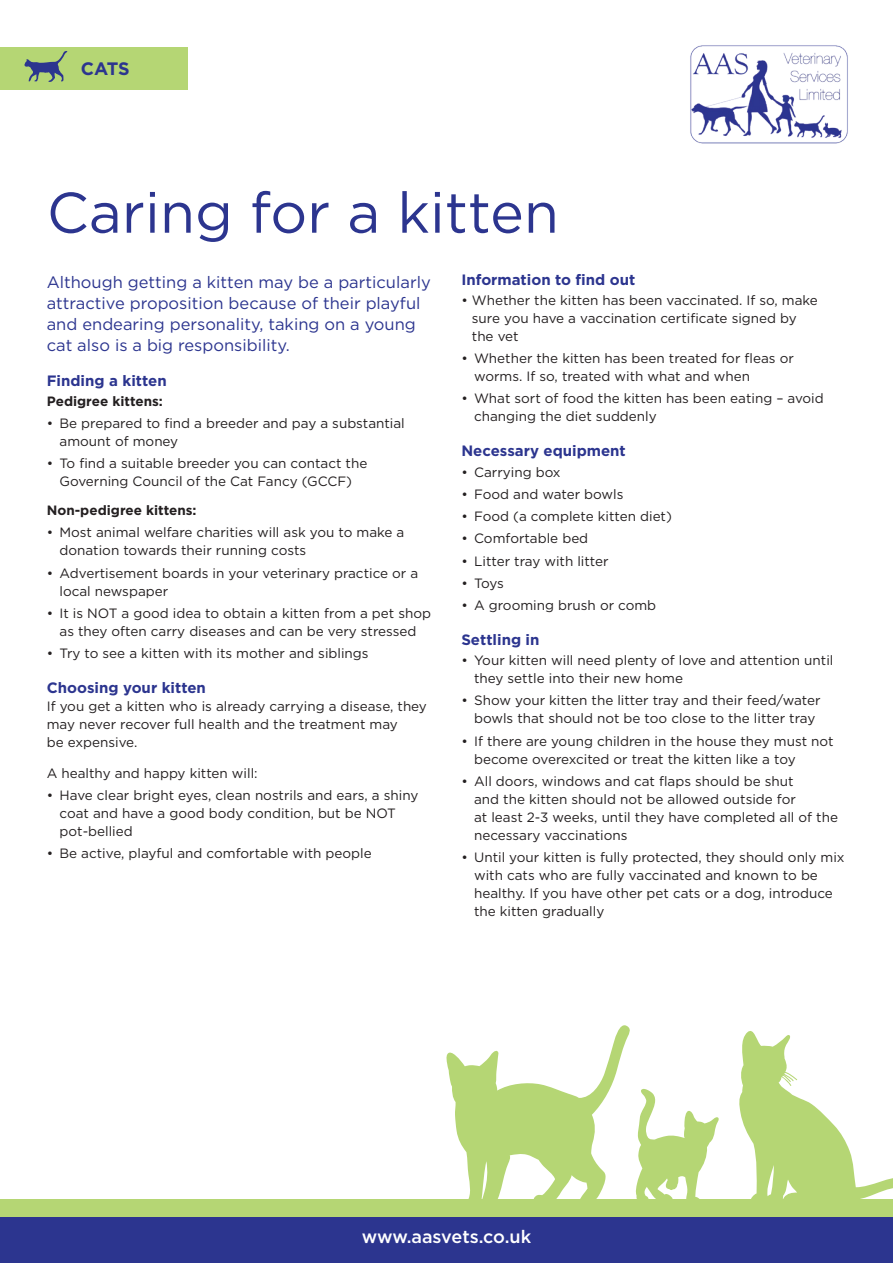
<style>
.page{position:relative;width:893px;height:1263px;background:#fff}
.page>*{position:absolute;margin:0;border:0;box-sizing:border-box;transform-origin:0 0}
.t1{font:57px "Gotham";color:#2c358f}
.t2{font:500 18px "Gotham";letter-spacing:-.005em;color:#fff}
.t3{font:700 18px "Gotham";color:#2c358f}
.t4{font:16.5px/21px "Gotham";color:#2c358f}
.t5{font:700 15px "Gotham";color:#2c358f}
.t6{font:13.5px/18px "Gotham";color:#231f20}
.t7{font:700 13.5px "Gotham";color:#231f20}
</style>
<div class="page">
<svg style="left:446px;top:1025px;width:273px;height:174px"></svg>
<svg style="left:739px;top:1031px;width:154px;height:168px"></svg>
<div style="left:0;top:47px;width:187px;height:42px;background:#b5d674"></div>
<svg style="left:24px;top:51px;width:43px;height:31px"></svg>
<div style="left:0;top:1216px;width:893px;height:47px;background:#2c358f"></div>
<img style="left:690px;top:45px;width:158px;height:98px">
<div style="left:0;top:1199px;width:893px;height:17px;background:#b5d674"></div>
<p class="t3" style="left:81px;top:56px;width:50px">CATS</p>
<p class="t1" style="left:47px;top:176px;width:514px">Caring for a kitten</p>
<p class="t4" style="left:47px;top:271px;width:386px">Although getting a kitten may be a particularly attractive proposition because of their playful and endearing personality, taking on a young cat also is a big responsibility.</p>
<p class="t5" style="left:47px;top:370px;width:121px">Finding a kitten</p>
<p class="t7" style="left:47px;top:392px;width:118px">Pedigree kittens:</p>
<p class="t6" style="left:60px;top:414px;width:347px;text-indent:-13px">• Be prepared to find a breeder and pay a substantial amount of money</p>
<p class="t6" style="left:47px;top:454px;width:322px;text-align:center">• To find a suitable breeder you can contact the<br>Governing Council of the Cat Fancy (GCCF)</p>
<p class="t7" style="left:47px;top:501px;width:151px">Non-pedigree kittens:</p>
<p class="t6" style="left:60px;top:523px;width:346px;text-indent:-13px">• Most animal welfare charities will ask you to make a donation towards their running costs</p>
<p class="t6" style="left:60px;top:563px;width:360px;text-indent:-13px">• Advertisement boards in your veterinary practice or a local newspaper</p>
<p class="t6" style="left:47px;top:604px;width:386px;text-align:center">• It is NOT a good idea to obtain a kitten from a pet shop as they often carry diseases and can be very stressed</p>
<p class="t6" style="left:47px;top:644px;width:323px">• Try to see a kitten with its mother and siblings</p>
<p class="t5" style="left:47px;top:678px;width:161px">Choosing your kitten</p>
<p class="t6" style="left:47px;top:697px;width:382px">If you get a kitten who is already carrying a disease, they may never recover full health and the treatment may<br>be expensive.</p>
<p class="t6" style="left:47px;top:764px;width:212px">A healthy and happy kitten will:</p>
<p class="t6" style="left:60px;top:786px;width:360px;text-indent:-13px">• Have clear bright eyes, clean nostrils and ears, a shiny coat and have a good body condition, but be NOT pot-bellied</p>
<p class="t6" style="left:47px;top:844px;width:326px">• Be active, playful and comfortable with people</p>
<p class="t5" style="left:461px;top:269px;width:176px">Information to find out</p>
<p class="t6" style="left:472px;top:291px;width:347px;text-indent:-11px">• Whether the kitten has been vaccinated. If so, make sure you have a vaccination certificate signed by the vet</p>
<p class="t6" style="left:474px;top:349px;width:321px;text-indent:-13px">• Whether the kitten has been treated for fleas or worms. If so, treated with what and when</p>
<p class="t6" style="left:474px;top:389px;width:351px;text-indent:-13px">• What sort of food the kitten has been eating – avoid changing the diet suddenly</p>
<p class="t5" style="left:461px;top:441px;width:166px">Necessary equipment</p>
<p class="t6" style="left:461px;top:462px;width:101px">• Carrying box</p>
<p class="t6" style="left:461px;top:485px;width:164px">• Food and water bowls</p>
<p class="t6" style="left:461px;top:507px;width:212px">• Food (a complete kitten diet)</p>
<p class="t6" style="left:461px;top:529px;width:128px">• Comfortable bed</p>
<p class="t6" style="left:461px;top:551px;width:149px">• Litter tray with litter</p>
<p class="t6" style="left:461px;top:574px;width:44px">• Toys</p>
<p class="t6" style="left:461px;top:596px;width:196px">• A grooming brush or comb</p>
<p class="t5" style="left:461px;top:630px;width:80px">Settling in</p>
<p class="t6" style="left:474px;top:651px;width:361px;text-indent:-13px">• Your kitten will need plenty of love and attention until they settle into their new home</p>
<p class="t6" style="left:461px;top:691px;width:361px;text-align:center">• Show your kitten the litter tray and their feed/water bowls that should not be too close to the litter tray</p>
<p class="t6" style="left:474px;top:732px;width:361px;text-indent:-13px">• If there are young children in the house they must not become overexcited or treat the kitten like a toy</p>
<p class="t6" style="left:474px;top:772px;width:365px;text-indent:-13px">• All doors, windows and cat flaps should be shut<br>and the kitten should not be allowed outside for<br>at least 2-3 weeks, until they have completed all of the necessary vaccinations</p>
<p class="t6" style="left:474px;top:848px;width:372px;text-indent:-13px">• Until your kitten is fully protected, they should only mix with cats who are fully vaccinated and known to be healthy. If you have other pet cats or a dog, introduce the kitten gradually</p>
<p class="t2" style="left:362px;top:1225px;width:171px">www.aasvets.co.uk</p>
</div>
